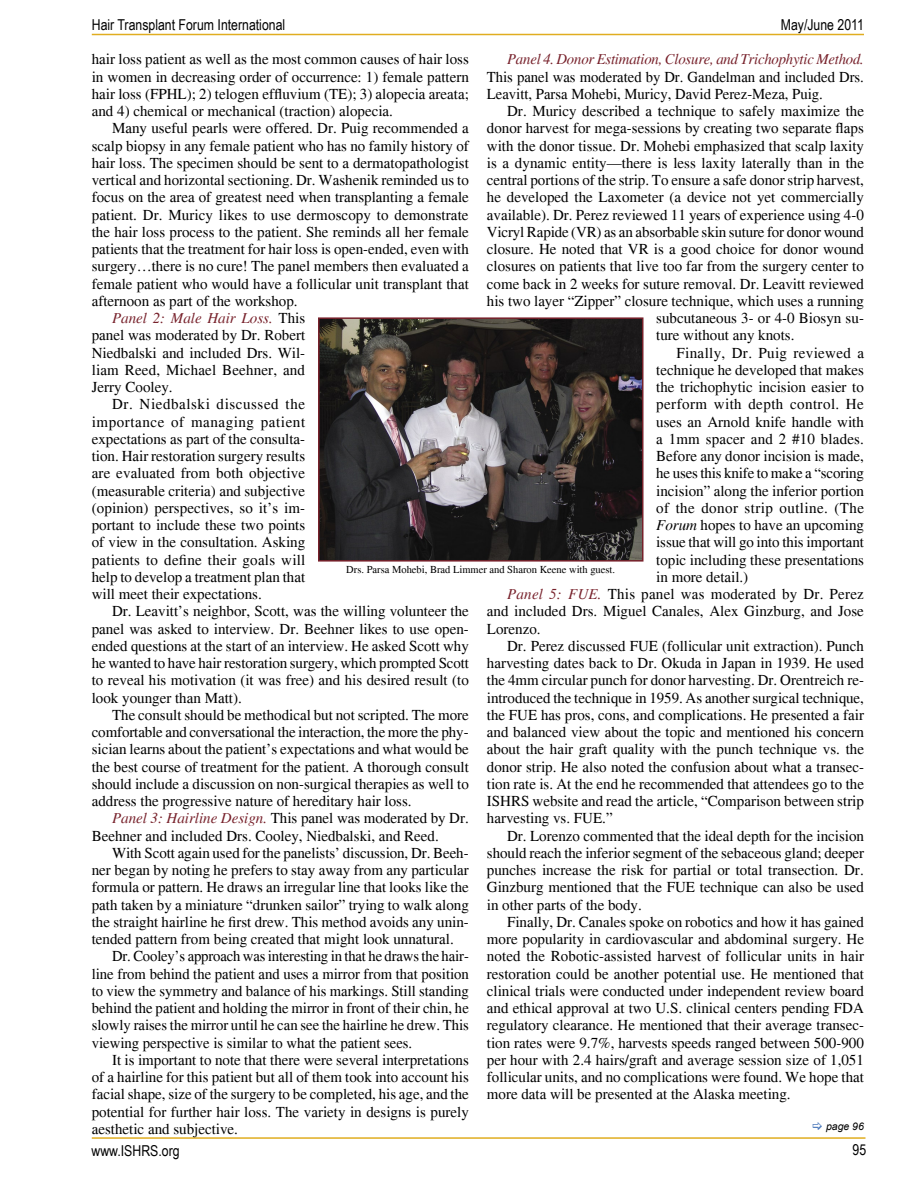
<style>
.page{position:relative;width:918px;height:1188px;background:#fff}
.page>*{position:absolute;margin:0;border:0;box-sizing:border-box;transform-origin:0 0}
.Body_text{font:15px/17.2px "Times";color:#000;text-align:justify}
.t1{font:15px "Arial Narrow";color:#000}
.t2{font:10.5px "Times";color:#000}
.t3{font:italic 10.5px "Arial";color:#000}
.s1{font-style:italic;color:#77212b}
.s2{font-style:italic}
</style>
<div class="page">
<hr style="left:92px;top:1137px;width:774px;height:2px;background:#e0ad20">
<hr style="left:92px;top:34px;width:772px;height:1px;background:#e0ad20">
<img style="left:321px;top:320px;width:320px;height:239px">
<div style="left:318px;top:317px;width:326px;height:245px;border:2px solid #77212b"></div>
<p class="t1" style="left:92px;top:14px;width:195px">Hair Transplant Forum International</p>
<p class="t1" style="left:781px;top:14px;width:85px">May/June 2011</p>
<p class="Body_text" style="left:92px;top:51px;width:379px">hair loss patient as well as the most common causes of hair loss in women in decreasing order of occurrence: 1) female pattern hair loss (FPHL); 2) telogen effluvium (TE); 3) alopecia areata; and 4) chemical or mechanical (traction) alopecia.</p>
<p class="Body_text" style="left:92px;top:120px;width:379px;text-indent:20px">Many useful pearls were offered. Dr. Puig recommended a scalp biopsy in any female patient who has no family history of hair loss. The specimen should be sent to a dermatopathologist vertical and horizontal sectioning. Dr. Washenik reminded us to focus on the area of greatest need when transplanting a female patient. Dr. Muricy likes to use dermoscopy to demonstrate the hair loss process to the patient. She reminds all her female patients that the treatment for hair loss is open-ended, even with surgery…there is no cure! The panel members then evaluated a female patient who would have a follicular unit transplant that afternoon as part of the workshop.</p>
<p class="Body_text" style="left:92px;top:309px;width:215px;text-indent:20px"><span class="s1">Panel 2: Male Hair Loss.</span> This panel was moderated by Dr. Robert Niedbalski and included Drs. Wil&shy;liam Reed, Michael Beehner, and Jerry Cooley.</p>
<p class="Body_text" style="left:92px;top:396px;width:215px;text-indent:20px">Dr. Niedbalski discussed the importance of managing patient expectations as part of the consulta&shy;tion. Hair restoration surgery results are evaluated from both objective (measurable criteria) and subjective (opinion) perspectives, so it’s im&shy;portant to include these two points of view in the consultation. Asking patients to define their goals will help to develop a treatment plan that will meet their expectations.</p>
<p class="Body_text" style="left:92px;top:603px;width:379px;text-indent:20px">Dr. Leavitt’s neighbor, Scott, was the willing volunteer the panel was asked to interview. Dr. Beehner likes to use open&shy;ended questions at the start of an interview. He asked Scott why he wanted to have hair restoration surgery, which prompted Scott to reveal his motivation (it was free) and his desired result (to look younger than Matt).</p>
<p class="Body_text" style="left:92px;top:706px;width:379px;text-indent:20px">The consult should be methodical but not scripted. The more comfortable and conversational the interaction, the more the phy&shy;sician learns about the patient’s expectations and what would be the best course of treatment for the patient. A thorough consult should include a discussion on non-surgical therapies as well to address the progressive nature of hereditary hair loss.</p>
<p class="Body_text" style="left:92px;top:810px;width:379px;text-indent:20px"><span class="s1">Panel 3: Hairline Design.</span> This panel was moderated by Dr.<br>Beehner and included Drs. Cooley, Niedbalski, and Reed.</p>
<p class="Body_text" style="left:92px;top:844px;width:379px;text-indent:20px">With Scott again used for the panelists’ discussion, Dr. Beeh&shy;ner began by noting he prefers to stay away from any particular formula or pattern. He draws an irregular line that looks like the path taken by a miniature “drunken sailor” trying to walk along the straight hairline he first drew. This method avoids any unin&shy;tended pattern from being created that might look unnatural.</p>
<p class="Body_text" style="left:92px;top:948px;width:379px;text-indent:20px">Dr. Cooley’s approach was interesting in that he draws the hair&shy;line from behind the patient and uses a mirror from that position to view the symmetry and balance of his markings. Still standing behind the patient and holding the mirror in front of their chin, he slowly raises the mirror until he can see the hairline he drew. This viewing perspective is similar to what the patient sees.</p>
<p class="Body_text" style="left:92px;top:1051px;width:379px;text-indent:20px">It is important to note that there were several interpretations of a hairline for this patient but all of them took into account his facial shape, size of the surgery to be completed, his age, and the potential for further hair loss. The variety in designs is purely aesthetic and subjective.</p>
<p class="Body_text" style="left:487px;top:51px;width:379px;text-indent:20px"><span class="s1">Panel 4. Donor Estimation, Closure, and Trichophytic Method.<br></span>This panel was moderated by Dr. Gandelman and included Drs.<br>Leavitt, Parsa Mohebi, Muricy, David Perez-Meza, Puig.</p>
<p class="Body_text" style="left:507px;top:102px;width:358px">Dr. Muricy described a technique to safely maximize the</p>
<p class="Body_text" style="left:487px;top:120px;width:379px">donor harvest for mega-sessions by creating two separate flaps</p>
<p class="Body_text" style="left:487px;top:137px;width:379px">with the donor tissue. Dr. Mohebi emphasized that scalp laxity</p>
<p class="Body_text" style="left:487px;top:154px;width:379px">is a dynamic entity—there is less laxity laterally than in the</p>
<p class="Body_text" style="left:487px;top:171px;width:379px">central portions of the strip. To ensure a safe donor strip harvest,</p>
<p class="Body_text" style="left:487px;top:189px;width:379px">he developed the Laxometer (a device not yet commercially</p>
<p class="Body_text" style="left:487px;top:206px;width:379px">available). Dr. Perez reviewed 11 years of experience using 4-0</p>
<p class="Body_text" style="left:487px;top:223px;width:379px">Vicryl Rapide (VR) as an absorbable skin suture for donor wound</p>
<p class="Body_text" style="left:487px;top:240px;width:379px">closure. He noted that VR is a good choice for donor wound</p>
<p class="Body_text" style="left:487px;top:258px;width:379px">closures on patients that live too far from the surgery center to</p>
<p class="Body_text" style="left:487px;top:275px;width:379px">come back in 2 weeks for suture removal. Dr. Leavitt reviewed</p>
<p class="Body_text" style="left:487px;top:292px;width:379px">his two layer “Zipper” closure technique, which uses a running</p>
<p class="Body_text" style="left:656px;top:309px;width:209px">subcutaneous 3- or 4-0 Biosyn su-</p>
<p class="Body_text" style="left:656px;top:327px;width:140px">ture without any knots.</p>
<p class="Body_text" style="left:656px;top:344px;width:209px;text-indent:20px">Finally, Dr. Puig reviewed a technique he developed that makes the trichophytic incision easier to perform with depth control. He uses an Arnold knife handle with a 1mm spacer and 2 #10 blades.<br>Before any donor incision is made, he uses this knife to make a “scoring incision” along the inferior portion of the donor strip outline. (The <span class="s2">Forum</span> hopes to have an upcoming issue that will go into this important topic including these presentations in more detail.)</p>
<p class="Body_text" style="left:487px;top:585px;width:379px;text-indent:20px"><span class="s1">Panel 5: FUE.</span> This panel was moderated by Dr. Perez and included Drs. Miguel Canales, Alex Ginzburg, and Jose Lorenzo.</p>
<p class="Body_text" style="left:487px;top:637px;width:379px;text-indent:20px">Dr. Perez discussed FUE (follicular unit extraction). Punch harvesting dates back to Dr. Okuda in Japan in 1939. He used the 4mm circular punch for donor harvesting. Dr. Orentreich re&shy;introduced the technique in 1959. As another surgical technique, the FUE has pros, cons, and complications. He presented a fair and balanced view about the topic and mentioned his concern about the hair graft quality with the punch technique vs. the donor strip. He also noted the confusion about what a transec&shy;tion rate is. At the end he recommended that attendees go to the ISHRS website and read the article, “Comparison between strip harvesting vs. FUE.”</p>
<p class="Body_text" style="left:487px;top:827px;width:379px;text-indent:20px">Dr. Lorenzo commented that the ideal depth for the incision should reach the inferior segment of the sebaceous gland; deeper punches increase the risk for partial or total transection. Dr.<br>Ginzburg mentioned that the FUE technique can also be used in other parts of the body.</p>
<p class="Body_text" style="left:487px;top:913px;width:379px;text-indent:20px">Finally, Dr. Canales spoke on robotics and how it has gained more popularity in cardiovascular and abdominal surgery. He noted the Robotic-assisted harvest of follicular units in hair restoration could be another potential use. He mentioned that clinical trials were conducted under independent review board and ethical approval at two U.S. clinical centers pending FDA regulatory clearance. He mentioned that their average transec&shy;tion rates were 9.7%, harvests speeds ranged between 500-900 per hour with 2.4 hairs/graft and average session size of 1,051 follicular units, and no complications were found. We hope that more data will be presented at the Alaska meeting.</p>
<p class="t3" style="left:826px;top:1119px;width:39px">page 96</p>
<p class="t2" style="left:346px;top:563px;width:270px">Drs. Parsa Mohebi, Brad Limmer and Sharon Keene with guest.</p>
<p class="t1" style="left:92px;top:1139px;width:90px">www.ISHRS.org</p>
<p class="t1" style="left:853px;top:1138px;width:15px">95</p>
</div>
